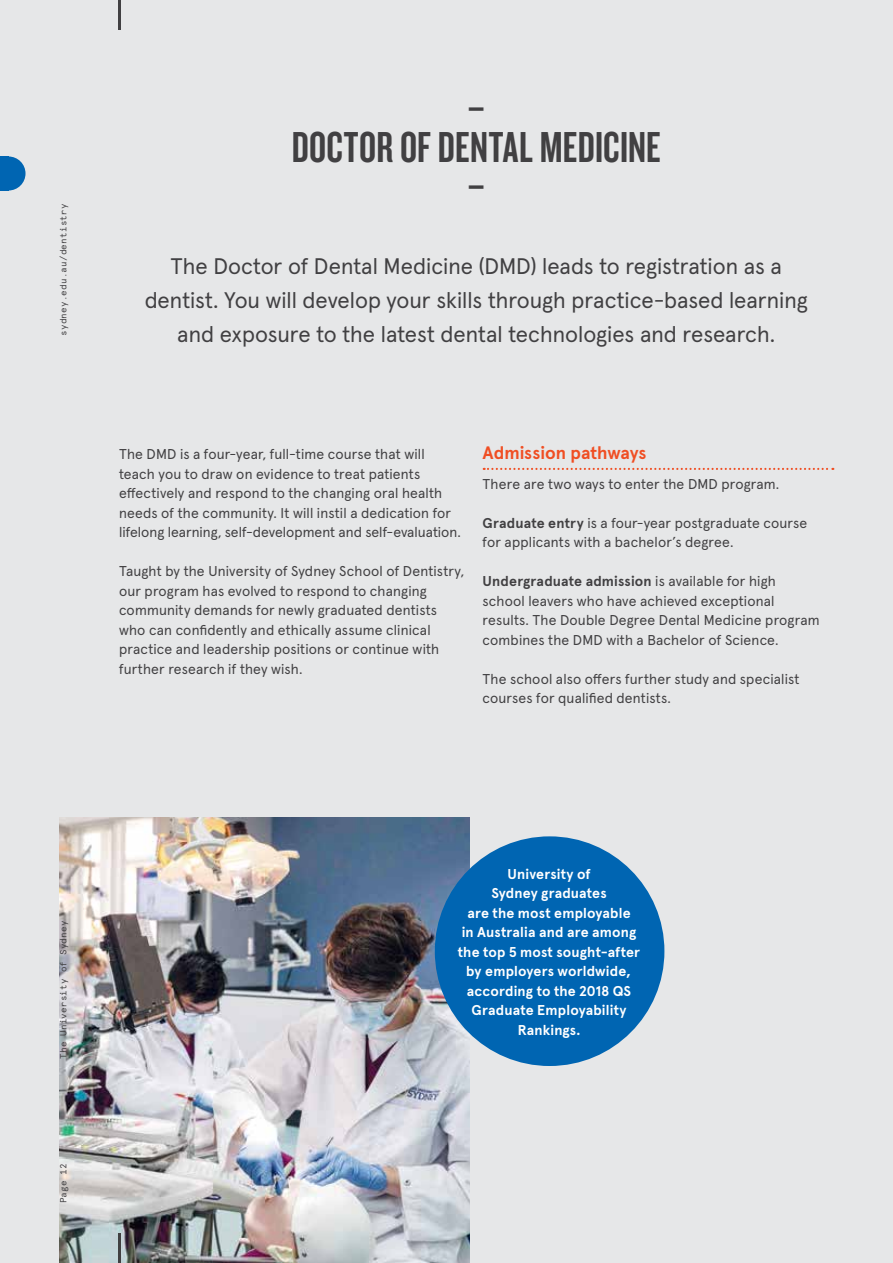
<style>
.page{position:relative;width:893px;height:1263px;background:#e6e7e8}
.page>*{position:absolute;margin:0;border:0;box-sizing:border-box;transform-origin:0 0}
.t1{font:45px/39px "Knockout 48 Featherweight";letter-spacing:.005em;color:#414042;text-align:center}
.t2{font:22.5px/34.2px "Apercu Pro";color:#414042;text-align:center}
.t3{font:700 18px "Apercu Pro";letter-spacing:-.005em;color:#f04e23}
.t4{font:14.25px/19.5px "Apercu Pro";letter-spacing:.01em;color:#414042}
.t5{font:700 14.25px/19.5px "Apercu Pro";letter-spacing:.01em;color:#fff;text-align:center}
.t6{font:9px "Apercu Mono Pro";letter-spacing:.02em;color:#414042}
.s1{font-weight:700}
</style>
<div class="page">
<svg style="left:484px;top:468px;width:349px;height:2px"></svg>
<img style="left:60px;top:818px;width:410px;height:445px">
<div style="left:435px;top:836px;width:229px;height:230px;background:#0065b2;border-radius:50%"></div>
<svg style="left:9px;top:156px;width:17px;height:34px"></svg>
<div style="left:0;top:156px;width:9px;height:34px;background:#0065b2"></div>
<hr style="left:118px;top:1233px;width:2px;height:30px;background:#414042">
<hr style="left:118px;top:0;width:2px;height:30px;background:#414042">
<p class="t6" style="left:56px;top:336px;width:134px;rotate:-90deg">sydney.edu.au/dentistry</p>
<h1 class="t1" style="left:292px;top:87px;width:371px">–<br>DOCTOR OF DENTAL MEDICINE –</h1>
<h2 class="t2" style="left:145px;top:247px;width:665px">The Doctor of Dental Medicine (DMD) leads to registration as a dentist. You will develop your skills through practice‑based learning and exposure to the latest dental technologies and research.</h2>
<p class="t4" style="left:119px;top:443px;width:343px">The DMD is a four-year, full-time course that will teach you to draw on evidence to treat patients effectively and respond to the changing oral health needs of the community. It will instil a dedication for lifelong learning, self-development and self-evaluation.</p>
<p class="t4" style="left:119px;top:560px;width:347px">Taught by the University of Sydney School of Dentistry, our program has evolved to respond to changing community demands for newly graduated dentists who can confidently and ethically assume clinical practice and leadership positions or continue with further research if they wish.</p>
<p class="t3" style="left:483px;top:439px;width:165px">Admission pathways</p>
<p class="t4" style="left:483px;top:473px;width:298px">There are two ways to enter the DMD program.</p>
<p class="t4" style="left:483px;top:512px;width:326px"><span class="s1">Graduate entry</span> is a four-year postgraduate course for applicants with a bachelor’s degree.</p>
<p class="t4" style="left:483px;top:570px;width:338px"><span class="s1">Undergraduate admission</span> is available for high school leavers who have achieved exceptional results. The Double Degree Dental Medicine program combines the DMD with a Bachelor of Science.</p>
<p class="t4" style="left:483px;top:668px;width:318px">The school also offers further study and specialist courses for qualified dentists.</p>
<p class="t6" style="left:56px;top:1059px;width:140px;rotate:-90deg">The University of Sydney</p>
<p class="t6" style="left:56px;top:1203px;width:42px;rotate:-90deg">Page 12</p>
<p class="t5" style="left:458px;top:863px;width:184px">University of<br>Sydney graduates<br>are the most employable<br>in Australia and are among the top 5 most sought-after by employers worldwide, according to the 2018 QS<br>Graduate Employability<br>Rankings.</p>
</div>
